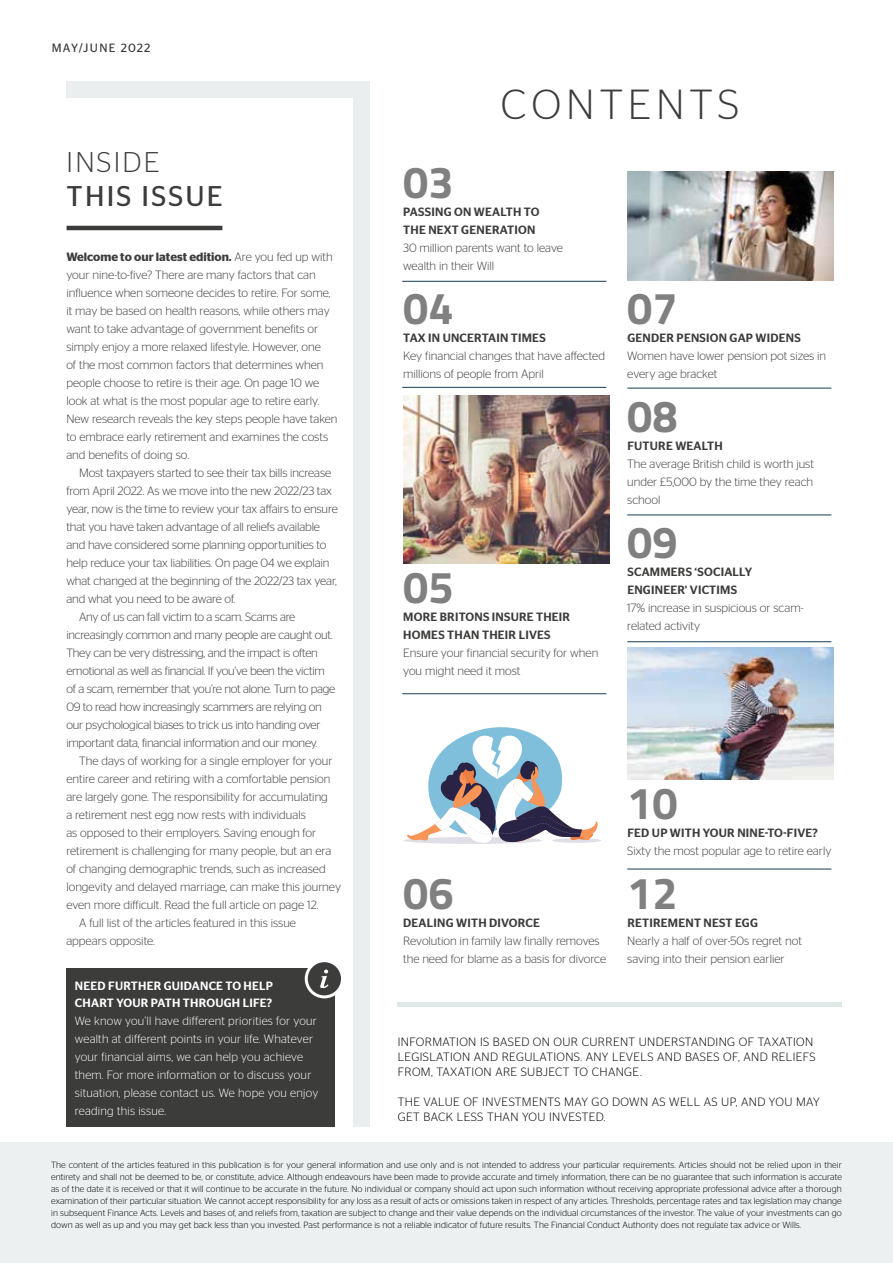
<style>
.page{position:relative;width:893px;height:1263px;background:#fff}
.page>*{position:absolute;margin:0;border:0;box-sizing:border-box;transform-origin:0 0}
.t1{font:700 45px "Titillium";color:#818080}
.t2{font:300 42px "Stag Sans";letter-spacing:.12em;color:#3c3c3b}
.t3{font:28.5px "Stag Sans";letter-spacing:.08em;color:#3c3c3b}
.t4{font:300 28.5px "Stag Sans";letter-spacing:.08em;color:#3c3c3b}
.t5{font:300 12px/18px "Stag Sans";color:#3c3c3b}
.t6{font:300 12px "Stag Sans";letter-spacing:-.02em;color:#3c3c3b}
.t7{font:500 12px/18px "Stag Sans";letter-spacing:.02em;color:#3c3c3b}
.t8{font:300 12px/15px "Stag Sans";letter-spacing:.03em;color:#000}
.t9{font:300 12px/18px "Stag Sans";letter-spacing:.02em;color:#fff}
.t10{font:500 12px/16.5px "Stag Sans";letter-spacing:.02em;color:#fff}
.t11{font:12px "Stag Sans";letter-spacing:.11em;color:#3c3c3b}
.t12{font:300 9px/12px "Stag Sans";letter-spacing:.01em;color:#000;text-align:justify}
.s1{font-weight:600}
</style>
<div class="page">
<div style="left:66px;top:82px;width:303px;height:1045px;background:#eaeeee"></div>
<div style="left:26px;top:98px;width:327px;height:1031px;background:#fff"></div>
<div style="left:0;top:1142px;width:893px;height:121px;background:#ecf0f0"></div>
<hr style="left:398px;top:1002px;width:444px;height:4px;background:#e0e7e7">
<hr style="left:67px;top:226px;width:155px;height:4px;background:#3c3c3b">
<div style="left:66px;top:968px;width:269px;height:159px;background:#3c3c3b"></div>
<div style="left:306px;top:961px;width:36px;height:36px;background:#3c3c3b;border-radius:50%"></div>
<div style="left:305px;top:959px;width:39px;height:39px;border:3px solid #fff;border-radius:50%"></div>
<svg style="left:320px;top:969px;width:8px;height:19px"></svg>
<hr style="left:402px;top:281px;width:204px;height:1px;background:#163c52">
<hr style="left:402px;top:387px;width:204px;height:1px;background:#163c52">
<hr style="left:627px;top:388px;width:204px;height:1px;background:#163c52">
<hr style="left:627px;top:514px;width:204px;height:1px;background:#163c52">
<hr style="left:627px;top:641px;width:204px;height:1px;background:#163c52">
<hr style="left:627px;top:869px;width:204px;height:1px;background:#163c52">
<hr style="left:402px;top:693px;width:204px;height:1px;background:#163c52">
<img style="left:403px;top:396px;width:206px;height:168px">
<img style="left:627px;top:171px;width:206px;height:110px">
<img style="left:627px;top:648px;width:206px;height:131px">
<div style="left:403px;top:837px;width:139px;height:7px;background:#e0dee6;border-radius:50%"></div>
<div style="left:552px;top:838px;width:49px;height:5px;background:#e0dee6;border-radius:50%"></div>
<svg style="left:406px;top:727px;width:193px;height:117px"></svg>
<p class="t11" style="left:52px;top:41px;width:100px">MAY/JUNE 2022</p>
<h3 class="t4" style="left:67px;top:146px;width:94px">INSIDE</h3>
<h3 class="t3" style="left:67px;top:180px;width:158px">THIS ISSUE</h3>
<p class="t5" style="left:66px;top:248px;width:273px"><span class="s1">Welcome to our latest edition.</span> Are you fed up with your nine-to-five? There are many factors that can influence when someone decides to retire. For some, it may be based on health reasons, while others may want to take advantage of government benefits or simply enjoy a more relaxed lifestyle. However, one<br>of the most common factors that determines when people choose to retire is their age. On page 10 we look at what is the most popular age to retire early.<br>New research reveals the key steps people have taken to embrace early retirement and examines the costs and benefits of doing so.</p>
<p class="t5" style="left:79px;top:464px;width:253px">Most taxpayers started to see their tax bills increase</p>
<p class="t5" style="left:66px;top:482px;width:267px">from April 2022. As we move into the new 2022/23 tax</p>
<p class="t5" style="left:66px;top:500px;width:273px">year, now is the time to review your tax affairs to ensure</p>
<p class="t5" style="left:66px;top:518px;width:255px">that you have taken advantage of all reliefs available</p>
<p class="t5" style="left:66px;top:536px;width:262px">and have considered some planning opportunities to</p>
<p class="t5" style="left:66px;top:554px;width:264px">help reduce your tax liabilities. On page 04 we explain</p>
<p class="t5" style="left:66px;top:572px;width:272px">what changed at the beginning of the 2022/23 tax year,</p>
<p class="t5" style="left:66px;top:590px;width:170px">and what you need to be aware of.</p>
<p class="t6" style="left:79px;top:610px;width:218px">Any of us can fall victim to a scam. Scams are</p>
<p class="t6" style="left:66px;top:628px;width:268px">increasingly common and many people are caught out.</p>
<p class="t6" style="left:66px;top:646px;width:253px">They can be very distressing, and the impact is often</p>
<p class="t6" style="left:66px;top:664px;width:260px">emotional as well as financial. If you’ve been the victim</p>
<p class="t6" style="left:66px;top:682px;width:270px">of a scam, remember that you’re not alone. Turn to page</p>
<p class="t6" style="left:66px;top:700px;width:257px">09 to read how increasingly scammers are relying on</p>
<p class="t6" style="left:66px;top:718px;width:256px">our psychological biases to trick us into handing over</p>
<p class="t6" style="left:66px;top:736px;width:253px">important data, financial information and our money.</p>
<p class="t5" style="left:79px;top:752px;width:255px">The days of working for a single employer for your</p>
<p class="t5" style="left:66px;top:770px;width:265px">entire career and retiring with a comfortable pension</p>
<p class="t5" style="left:66px;top:788px;width:263px">are largely gone. The responsibility for accumulating</p>
<p class="t5" style="left:66px;top:806px;width:241px">a retirement nest egg now rests with individuals</p>
<p class="t5" style="left:66px;top:824px;width:251px">as opposed to their employers. Saving enough for</p>
<p class="t5" style="left:66px;top:842px;width:267px">retirement is challenging for many people, but an era</p>
<p class="t5" style="left:66px;top:860px;width:261px">of changing demographic trends, such as increased</p>
<p class="t5" style="left:66px;top:878px;width:276px">longevity and delayed marriage, can make this journey</p>
<p class="t5" style="left:66px;top:896px;width:254px">even more difficult. Read the full article on page 12.</p>
<p class="t5" style="left:79px;top:914px;width:218px">A full list of the articles featured in this issue</p>
<p class="t5" style="left:66px;top:932px;width:90px">appears opposite.</p>
<p class="t10" style="left:75px;top:977px;width:199px">NEED FURTHER GUIDANCE TO HELP<br>CHART YOUR PATH THROUGH LIFE?</p>
<p class="t9" style="left:75px;top:1011px;width:245px">We know you’ll have different priorities for your wealth at different points in your life. Whatever your financial aims, we can help you achieve them. For more information or to discuss your situation, please contact us. We hope you enjoy reading this issue.</p>
<h2 class="t2" style="left:501px;top:81px;width:240px">CONTENTS</h2>
<h1 class="t1" style="left:403px;top:148px;width:52px">03</h1>
<p class="t7" style="left:403px;top:203px;width:138px">PASSING ON WEALTH TO<br>THE NEXT GENERATION</p>
<p class="t5" style="left:403px;top:239px;width:161px">30 million parents want to leave wealth in their Will</p>
<h1 class="t1" style="left:403px;top:274px;width:52px">04</h1>
<p class="t7" style="left:403px;top:329px;width:144px">TAX IN UNCERTAIN TIMES</p>
<p class="t5" style="left:403px;top:347px;width:203px">Key financial changes that have affected millions of people from April</p>
<h1 class="t1" style="left:403px;top:553px;width:52px">05</h1>
<p class="t7" style="left:403px;top:608px;width:168px">MORE BRITONS INSURE THEIR<br>HOMES THAN THEIR LIVES</p>
<p class="t5" style="left:403px;top:644px;width:197px">Ensure your financial security for when you might need it most</p>
<h1 class="t1" style="left:627px;top:274px;width:52px">07</h1>
<p class="t7" style="left:627px;top:329px;width:175px">GENDER PENSION GAP WIDENS</p>
<p class="t5" style="left:627px;top:347px;width:200px">Women have lower pension pot sizes in every age bracket</p>
<h1 class="t1" style="left:627px;top:382px;width:52px">08</h1>
<p class="t7" style="left:627px;top:437px;width:97px">FUTURE WEALTH</p>
<p class="t5" style="left:627px;top:455px;width:188px;text-align:justify">The average British child is worth just under £5,000 by the time they reach school</p>
<h1 class="t1" style="left:627px;top:508px;width:52px">09</h1>
<p class="t7" style="left:627px;top:563px;width:126px">SCAMMERS ‘SOCIALLY<br>ENGINEER’ VICTIMS</p>
<p class="t5" style="left:627px;top:599px;width:178px">17% increase in suspicious or scam&shy;related activity</p>
<h1 class="t1" style="left:403px;top:859px;width:52px">06</h1>
<p class="t7" style="left:403px;top:914px;width:138px">DEALING WITH DIVORCE</p>
<p class="t5" style="left:403px;top:932px;width:205px">Revolution in family law finally removes the need for blame as a basis for divorce</p>
<h1 class="t1" style="left:627px;top:769px;width:52px">10</h1>
<p class="t7" style="left:627px;top:824px;width:192px">FED UP WITH YOUR NINE-TO-FIVE?</p>
<p class="t5" style="left:627px;top:842px;width:206px">Sixty the most popular age to retire early</p>
<h1 class="t1" style="left:627px;top:859px;width:52px">12</h1>
<p class="t7" style="left:627px;top:914px;width:132px">RETIREMENT NEST EGG</p>
<p class="t5" style="left:627px;top:932px;width:176px">Nearly a half of over-50s regret not saving into their pension earlier</p>
<p class="t8" style="left:398px;top:1034px;width:419px">INFORMATION IS BASED ON OUR CURRENT UNDERSTANDING OF TAXATION<br>LEGISLATION AND REGULATIONS. ANY LEVELS AND BASES OF, AND RELIEFS<br>FROM, TAXATION ARE SUBJECT TO CHANGE.</p>
<p class="t8" style="left:398px;top:1094px;width:423px">THE VALUE OF INVESTMENTS MAY GO DOWN AS WELL AS UP, AND YOU MAY<br>GET BACK LESS THAN YOU INVESTED.</p>
<p class="t12" style="left:51px;top:1159px;width:792px">The content of the articles featured in this publication is for your general information and use only and is not intended to address your particular requirements. Articles should not be relied upon in their entirety and shall not be deemed to be, or constitute, advice. Although endeavours have been made to provide accurate and timely information, there can be no guarantee that such information is accurate as of the date it is received or that it will continue to be accurate in the future. No individual or company should act upon such information without receiving appropriate professional advice after a thorough examination of their particular situation. We cannot accept responsibility for any loss as a result of acts or omissions taken in respect of any articles. Thresholds, percentage rates and tax legislation may change in subsequent Finance Acts. Levels and bases of, and reliefs from, taxation are subject to change and their value depends on the individual circumstances of the investor. The value of your investments can go down as well as up and you may get back less than you invested. Past performance is not a reliable indicator of future results. The Financial Conduct Authority does not regulate tax advice or Wills.</p>
</div>
